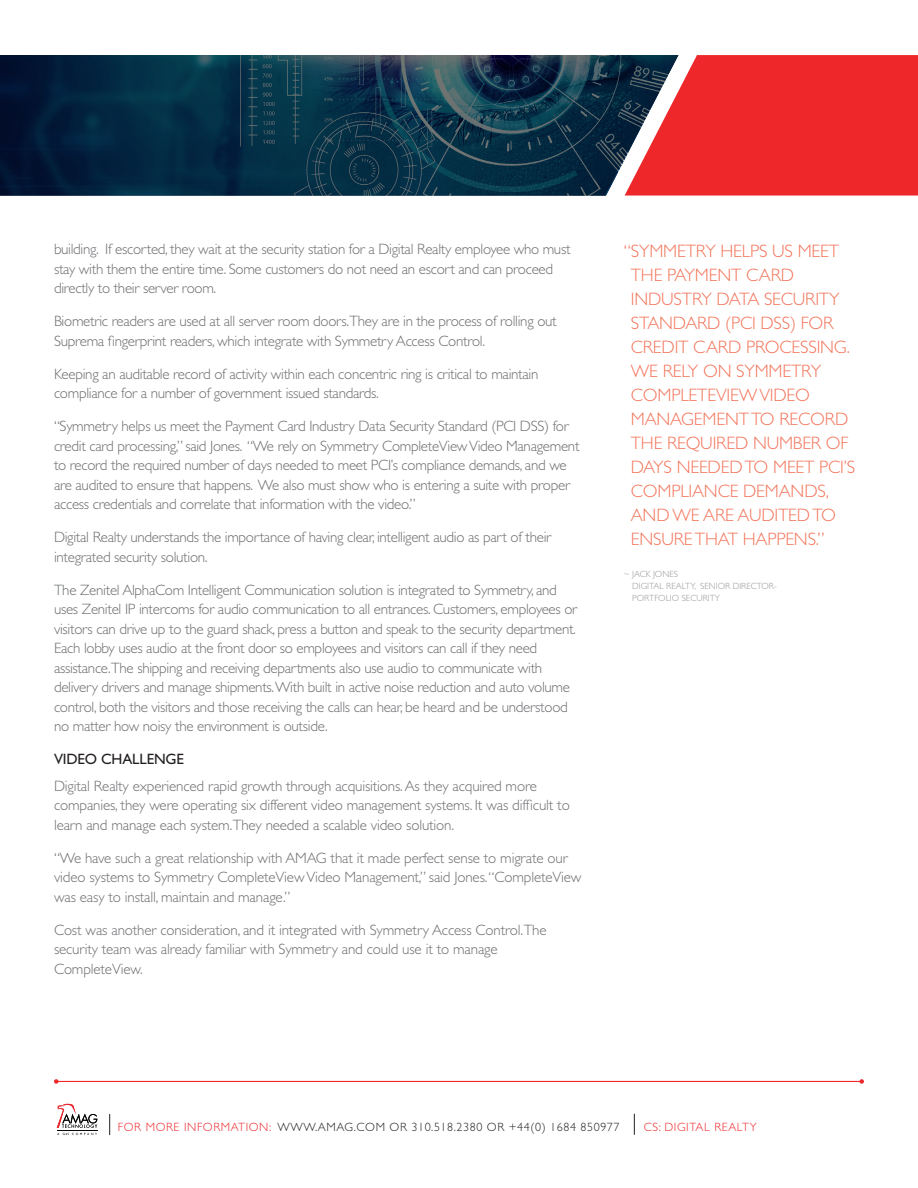
<style>
.page{position:relative;width:918px;height:1188px;background:#fff}
.page>*{position:absolute;margin:0;border:0;box-sizing:border-box;transform-origin:0 0}
.t1{font:300 18px/24px "Gill Sans";letter-spacing:-.01em;color:#f3745a}
.t2{font:300 15px/19.5px "Gill Sans";letter-spacing:-.02em;color:#6c6d70}
.t3{font:15px "Gill Sans";letter-spacing:-.01em;color:#231f20}
.t4{font:300 12px "Gill Sans";letter-spacing:.05em;color:#231f20}
.t5{font:300 12px "Gill Sans";letter-spacing:.05em;color:#ee272b}
.t6{font:300 9px/12px "Gill Sans";color:#95979a}
.s1{color:#ee272b}
.s2{color:#ee292c}
</style>
<div class="page">
<svg style="left:0;top:55px;width:625px;height:141px;background:#0d3147"></svg>
<svg style="left:625px;top:55px;width:293px;height:141px;background:#e03338"></svg>
<svg style="left:109px;top:1114px;width:1px;height:21px"></svg>
<svg style="left:57px;top:1104px;width:40px;height:31px"></svg>
<hr style="left:56px;top:1081px;width:806px;height:1px;background:#ee272b">
<svg style="left:54px;top:1079px;width:4px;height:5px"></svg>
<svg style="left:860px;top:1079px;width:4px;height:5px"></svg>
<svg style="left:634px;top:1114px;width:1px;height:21px"></svg>
<p class="t2" style="left:54px;top:240px;width:518px">building. If escorted, they wait at the security station for a Digital Realty employee who must stay with them the entire time. Some customers do not need an escort and can proceed directly to their server room.</p>
<p class="t2" style="left:54px;top:312px;width:504px">Biometric readers are used at all server room doors.They are in the process of rolling out<br>Suprema fingerprint readers, which integrate with Symmetry Access Control.</p>
<p class="t2" style="left:54px;top:364px;width:486px">Keeping an auditable record of activity within each concentric ring is critical to maintain compliance for a number of government issued standards.</p>
<p class="t2" style="left:54px;top:417px;width:527px">“Symmetry helps us meet the Payment Card Industry Data Security Standard (PCI DSS) for credit card processing,” said Jones. “We rely on Symmetry CompleteView Video Management to record the required number of days needed to meet PCI’s compliance demands, and we are audited to ensure that happens. We also must show who is entering a suite with proper access credentials and correlate that information with the video.”</p>
<p class="t2" style="left:54px;top:528px;width:499px">Digital Realty understands the importance of having clear, intelligent audio as part of their integrated security solution.</p>
<p class="t2" style="left:54px;top:580px;width:525px">The Zenitel AlphaCom Intelligent Communication solution is integrated to Symmetry, and uses Zenitel IP intercoms for audio communication to all entrances. Customers, employees or visitors can drive up to the guard shack, press a button and speak to the security department.<br>Each lobby uses audio at the front door so employees and visitors can call if they need assistance.The shipping and receiving departments also use audio to communicate with delivery drivers and manage shipments.With built in active noise reduction and auto volume control, both the visitors and those receiving the calls can hear, be heard and be understood no matter how noisy the environment is outside.</p>
<p class="t3" style="left:54px;top:751px;width:132px">VIDEO CHALLENGE</p>
<p class="t2" style="left:54px;top:776px;width:517px">Digital Realty experienced rapid growth through acquisitions. As they acquired more companies, they were operating six different video management systems. It was difficult to learn and manage each system.They needed a scalable video solution.</p>
<p class="t2" style="left:54px;top:848px;width:529px">“We have such a great relationship with AMAG that it made perfect sense to migrate our video systems to Symmetry CompleteView Video Management,” said Jones. “CompleteView was easy to install, maintain and manage.”</p>
<p class="t2" style="left:54px;top:920px;width:494px">Cost was another consideration, and it integrated with Symmetry Access Control.The security team was already familiar with Symmetry and could use it to manage<br>CompleteView.</p>
<p class="t1" style="left:631px;top:239px;width:226px;text-indent:-7px">“SYMMETRY HELPS US MEET<br>THE PAYMENT CARD<br>INDUSTRY DATA SECURITY<br>STANDARD (PCI DSS) FOR<br>CREDIT CARD PROCESSING.<br>WE RELY ON SYMMETRY<br>COMPLETEVIEW VIDEO<br>MANAGEMENT TO RECORD<br>THE REQUIRED NUMBER OF<br>DAYS NEEDED TO MEET PCI’S<br>COMPLIANCE DEMANDS,<br>AND WE ARE AUDITED TO<br>ENSURE THAT HAPPENS.”</p>
<p class="t6" style="left:632px;top:568px;width:146px;text-indent:-8px">~ JACK JONES<br>DIGITAL REALTY, SENIOR DIRECTOR-<br>PORTFOLIO SECURITY</p>
<p class="t4" style="left:118px;top:1120px;width:503px"><span class="s1">FOR MORE INFORMATION:</span> WWW.AMAG.COM OR 310.518.2380 OR +44(0) 1684 850977</p>
<p class="t5" style="left:644px;top:1120px;width:114px"><span class="s2">CS:</span> DIGITAL REALTY</p>
</div>
